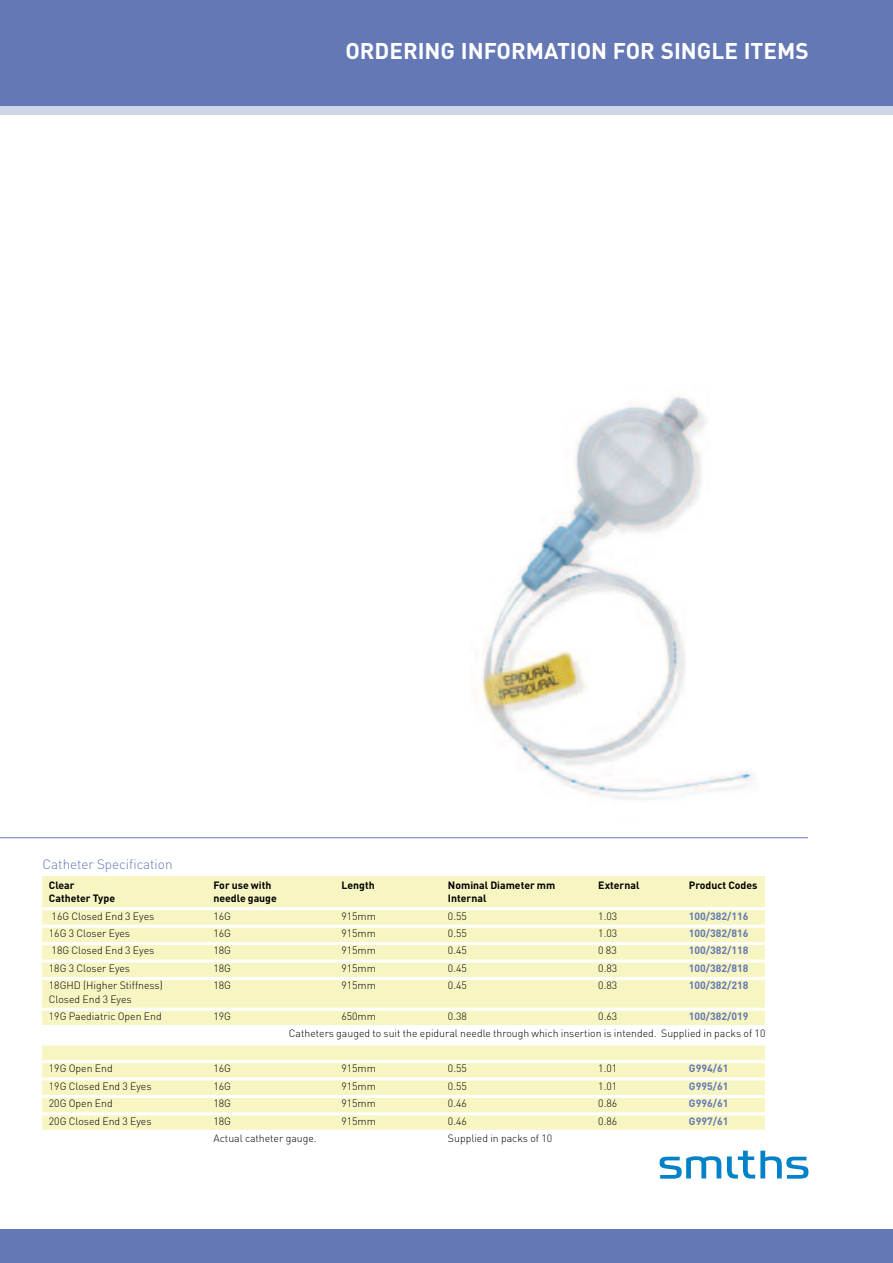
<style>
.page{position:relative;width:893px;height:1263px;background:#fff}
.page>*{position:absolute;margin:0;border:0;box-sizing:border-box;transform-origin:0 0}
.t1{font:700 22.5px "DIN";color:#fff}
.t2{font:300 13.5px "DIN";color:#6378b4}
.t3{font:300 10.5px/17.4px "DIN";color:#000}
.t4{font:700 10.5px "DIN";color:#6378b4}
.t5{font:700 10.5px "DIN";color:#000}
</style>
<div class="page">
<div style="left:0;top:0;width:893px;height:106px;background:#6378b4"></div>
<div style="left:0;top:106px;width:893px;height:9px;background:#d0d6e9"></div>
<div style="left:0;top:1229px;width:893px;height:34px;background:#6378b4"></div>
<hr style="left:0;top:837px;width:808px;height:1px;background:#6378b4">
<img style="left:475px;top:396px;width:281px;height:404px">
<div style="left:43px;top:876px;width:722px;height:149px;background:#f7f6c3"></div>
<div style="left:43px;top:1044px;width:722px;height:87px;background:#f7f6c3"></div>
<hr style="left:43px;top:907px;width:722px;height:3px;background:#fff">
<hr style="left:43px;top:925px;width:722px;height:3px;background:#fff">
<hr style="left:43px;top:942px;width:722px;height:3px;background:#fff">
<hr style="left:43px;top:959px;width:722px;height:3px;background:#fff">
<hr style="left:43px;top:977px;width:722px;height:3px;background:#fff">
<hr style="left:43px;top:1008px;width:722px;height:3px;background:#fff">
<hr style="left:43px;top:1042px;width:722px;height:3px;background:#fff">
<hr style="left:43px;top:1060px;width:722px;height:3px;background:#fff">
<hr style="left:43px;top:1077px;width:722px;height:3px;background:#fff">
<hr style="left:43px;top:1095px;width:722px;height:3px;background:#fff">
<hr style="left:43px;top:1112px;width:722px;height:3px;background:#fff">
<hr style="left:43px;top:1130px;width:722px;height:3px;background:#fff">
<svg style="left:660px;top:1156px;width:61px;height:23px"></svg>
<svg style="left:727px;top:1151px;width:81px;height:28px"></svg>
<h1 class="t1" style="left:345px;top:38px;width:465px">ORDERING INFORMATION FOR SINGLE ITEMS</h1>
<p class="t2" style="left:43px;top:857px;width:132px">Catheter Specification</p>
<p class="t5" style="left:49px;top:879px;width:27px">Clear</p>
<p class="t5" style="left:213px;top:879px;width:60px">For use with</p>
<p class="t5" style="left:341px;top:879px;width:35px">Length</p>
<p class="t5" style="left:448px;top:879px;width:109px">Nominal Diameter mm</p>
<p class="t5" style="left:598px;top:879px;width:43px">External</p>
<p class="t5" style="left:689px;top:879px;width:70px">Product Codes</p>
<p class="t5" style="left:49px;top:892px;width:68px">Catheter Type</p>
<p class="t5" style="left:213px;top:892px;width:65px">needle gauge</p>
<p class="t5" style="left:448px;top:892px;width:40px">Internal</p>
<p class="t3" style="left:52px;top:907px;width:104px">16G Closed End 3 Eyes</p>
<p class="t3" style="left:213px;top:907px;width:19px">16G</p>
<p class="t3" style="left:341px;top:907px;width:36px">915mm</p>
<p class="t3" style="left:448px;top:907px;width:20px">0.55</p>
<p class="t3" style="left:598px;top:907px;width:20px">1.03</p>
<p class="t4" style="left:689px;top:910px;width:61px">100/382/116</p>
<p class="t3" style="left:49px;top:925px;width:83px">16G 3 Closer Eyes</p>
<p class="t3" style="left:213px;top:925px;width:19px">16G</p>
<p class="t3" style="left:341px;top:925px;width:36px">915mm</p>
<p class="t3" style="left:448px;top:925px;width:20px">0.55</p>
<p class="t3" style="left:598px;top:925px;width:20px">1.03</p>
<p class="t4" style="left:689px;top:927px;width:61px">100/382/816</p>
<p class="t3" style="left:52px;top:942px;width:104px">18G Closed End 3 Eyes</p>
<p class="t3" style="left:213px;top:942px;width:19px">18G</p>
<p class="t3" style="left:341px;top:942px;width:36px">915mm</p>
<p class="t3" style="left:448px;top:942px;width:20px">0.45</p>
<p class="t3" style="left:598px;top:942px;width:20px">083</p>
<p class="t4" style="left:689px;top:945px;width:61px">100/382/118</p>
<p class="t3" style="left:49px;top:959px;width:83px">18G 3 Closer Eyes</p>
<p class="t3" style="left:213px;top:959px;width:19px">18G</p>
<p class="t3" style="left:341px;top:959px;width:36px">915mm</p>
<p class="t3" style="left:448px;top:959px;width:20px">0.45</p>
<p class="t3" style="left:598px;top:959px;width:20px">0.83</p>
<p class="t4" style="left:689px;top:962px;width:61px">100/382/818</p>
<p class="t3" style="left:49px;top:977px;width:115px">18GHD (Higher Stiffness)</p>
<p class="t3" style="left:213px;top:977px;width:19px">18G</p>
<p class="t3" style="left:341px;top:977px;width:36px">915mm</p>
<p class="t3" style="left:448px;top:977px;width:20px">0.45</p>
<p class="t3" style="left:598px;top:977px;width:20px">0.83</p>
<p class="t4" style="left:689px;top:979px;width:61px">100/382/218</p>
<p class="t3" style="left:49px;top:990px;width:114px">Closed End 3 Eyes<br>19G Paediatric Open End</p>
<p class="t3" style="left:213px;top:1008px;width:19px">19G</p>
<p class="t3" style="left:341px;top:1008px;width:36px">650mm</p>
<p class="t3" style="left:448px;top:1008px;width:20px">0.38</p>
<p class="t3" style="left:598px;top:1008px;width:20px">0.63</p>
<p class="t4" style="left:689px;top:1010px;width:61px">100/382/019</p>
<p class="t3" style="left:289px;top:1025px;width:478px">Catheters gauged to suit the epidural needle through which insertion is intended. Supplied in packs of 10</p>
<p class="t3" style="left:49px;top:1060px;width:65px">19G Open End</p>
<p class="t3" style="left:213px;top:1060px;width:19px">16G</p>
<p class="t3" style="left:341px;top:1060px;width:36px">915mm</p>
<p class="t3" style="left:448px;top:1060px;width:20px">0.55</p>
<p class="t3" style="left:598px;top:1060px;width:20px">1.01</p>
<p class="t4" style="left:689px;top:1062px;width:41px">G994/61</p>
<p class="t3" style="left:49px;top:1077px;width:104px">19G Closed End 3 Eyes</p>
<p class="t3" style="left:213px;top:1077px;width:19px">16G</p>
<p class="t3" style="left:341px;top:1077px;width:36px">915mm</p>
<p class="t3" style="left:448px;top:1077px;width:20px">0.55</p>
<p class="t3" style="left:598px;top:1077px;width:20px">1.01</p>
<p class="t4" style="left:689px;top:1080px;width:41px">G995/61</p>
<p class="t3" style="left:49px;top:1095px;width:65px">20G Open End</p>
<p class="t3" style="left:213px;top:1095px;width:19px">18G</p>
<p class="t3" style="left:341px;top:1095px;width:36px">915mm</p>
<p class="t3" style="left:448px;top:1095px;width:20px">0.46</p>
<p class="t3" style="left:598px;top:1095px;width:20px">0.86</p>
<p class="t4" style="left:689px;top:1097px;width:41px">G996/61</p>
<p class="t3" style="left:49px;top:1112px;width:104px">20G Closed End 3 Eyes</p>
<p class="t3" style="left:213px;top:1112px;width:19px">18G</p>
<p class="t3" style="left:341px;top:1112px;width:36px">915mm</p>
<p class="t3" style="left:448px;top:1112px;width:20px">0.46</p>
<p class="t3" style="left:598px;top:1112px;width:20px">0.86</p>
<p class="t4" style="left:689px;top:1115px;width:41px">G997/61</p>
<p class="t3" style="left:213px;top:1130px;width:105px">Actual catheter gauge.</p>
<p class="t3" style="left:448px;top:1130px;width:106px">Supplied in packs of 10</p>
</div>
